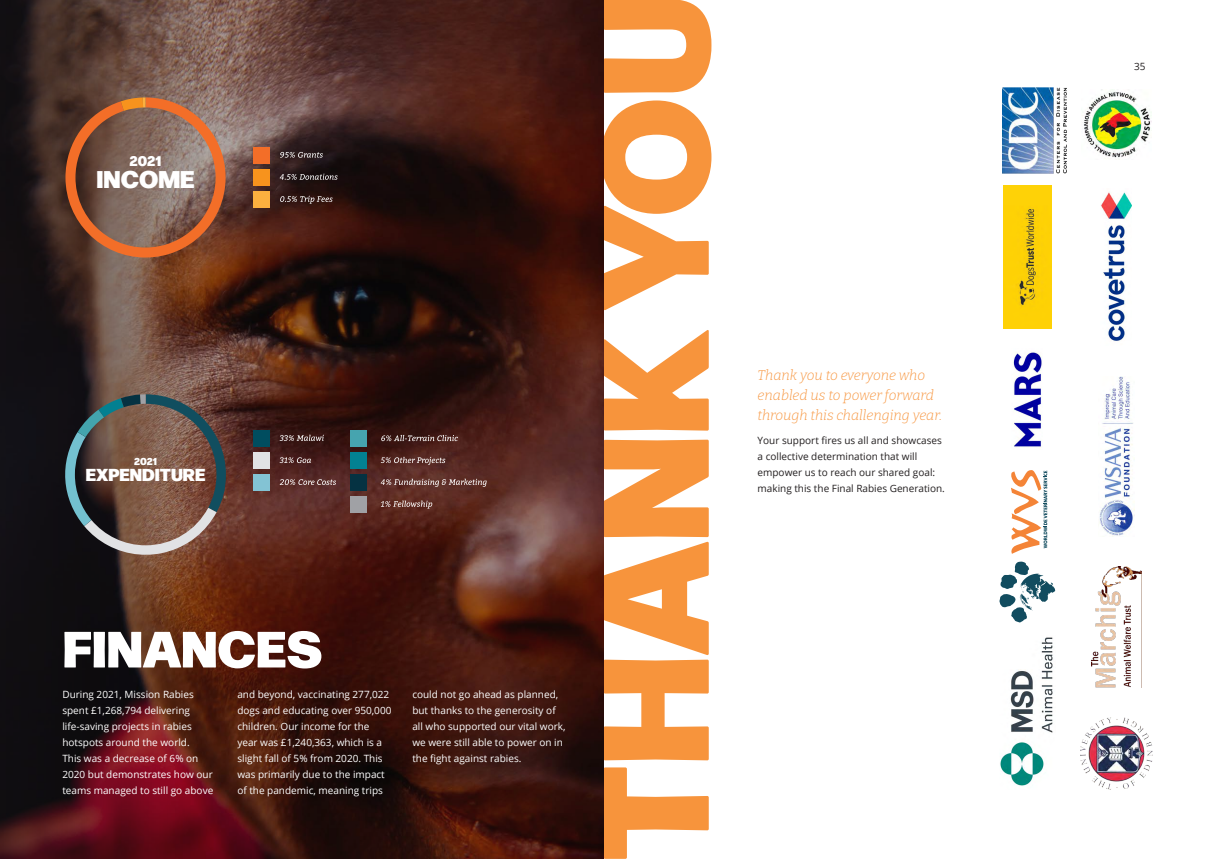
<style>
.page{position:relative;width:1208px;height:859px;background:#fff}
.page>*{position:absolute;margin:0;border:0;box-sizing:border-box;transform-origin:0 0}
.t1{font:900 150.1px "Forma DJR Deck";color:#f7943c}
.t2{font:900 50.9px "Forma DJR Deck";color:#fff}
.t3{font:900 24.2px "Forma DJR Deck";color:#fff}
.t4{font:900 17.3px "Forma DJR Deck";color:#fff}
.t5{font:italic 100 14px/20px "Bitter";color:#f7943c}
.t6{font:900 14px "Forma DJR Deck";color:#fff}
.t7{font:10px/16px "Open Sans";color:#fff}
.t8{font:10px/16px "Open Sans";color:#231f20}
.t9{font:900 10px "Forma DJR Deck";color:#fff}
</style>
<div class="page">
<img style="left:0;top:0;width:604px;height:859px">
<div style="left:253px;top:147px;width:17px;height:17px;background:#f36e28"></div>
<div style="left:253px;top:169px;width:17px;height:17px;background:#f7931d"></div>
<div style="left:253px;top:191px;width:17px;height:17px;background:#fbb03f"></div>
<svg style="left:280px;top:152px;width:43px;height:6px"></svg>
<svg style="left:280px;top:174px;width:57px;height:6px"></svg>
<svg style="left:280px;top:196px;width:52px;height:8px"></svg>
<svg style="left:65px;top:97px;width:161px;height:161px"></svg>
<div style="left:350px;top:452px;width:17px;height:17px;background:#038192"></div>
<svg style="left:381px;top:457px;width:64px;height:8px"></svg>
<div style="left:350px;top:474px;width:17px;height:17px;background:#053242"></div>
<svg style="left:381px;top:479px;width:106px;height:8px"></svg>
<div style="left:350px;top:496px;width:17px;height:17px;background:#a0a1a5"></div>
<svg style="left:381px;top:501px;width:51px;height:8px"></svg>
<div style="left:253px;top:430px;width:17px;height:17px;background:#004d5f"></div>
<svg style="left:279px;top:435px;width:45px;height:6px"></svg>
<div style="left:253px;top:452px;width:17px;height:17px;background:#e1e2e4"></div>
<img style="left:1101px;top:192px;width:31px;height:149px">
<svg style="left:279px;top:457px;width:32px;height:6px"></svg>
<svg style="left:59px;top:394px;width:167px;height:172px"></svg>
<div style="left:350px;top:430px;width:17px;height:17px;background:#46a4af"></div>
<svg style="left:381px;top:435px;width:77px;height:6px"></svg>
<div style="left:253px;top:475px;width:17px;height:16px;background:#83c3d4"></div>
<svg style="left:280px;top:479px;width:56px;height:6px"></svg>
<img style="left:1080px;top:717px;width:72px;height:72px">
<img style="left:1099px;top:377px;width:35px;height:159px">
<img style="left:1091px;top:566px;width:50px;height:121px">
<img style="left:1082px;top:89px;width:69px;height:69px">
<img style="left:1002px;top:88px;width:64px;height:85px">
<img style="left:1003px;top:185px;width:48px;height:144px">
<svg style="left:999px;top:562px;width:56px;height:61px"></svg>
<svg style="left:1011px;top:470px;width:36px;height:84px"></svg>
<img style="left:1013px;top:352px;width:29px;height:96px">
<img style="left:1000px;top:637px;width:53px;height:149px">
<p class="t6" style="left:130px;top:150px;width:33px">2021</p>
<p class="t3" style="left:96px;top:160px;width:100px">INCOME</p>
<p class="t9" style="left:134px;top:453px;width:24px">2021</p>
<p class="t4" style="left:86px;top:461px;width:121px">EXPENDITURE</p>
<p class="t2" style="left:63px;top:609px;width:261px">FINANCES</p>
<p class="t7" style="left:62px;top:686px;width:152px">During 2021, Mission Rabies spent £1,268,794 delivering life-saving projects in rabies hotspots around the world.<br>This was a decrease of 6% on<br>2020 but demonstrates how our teams managed to still go above</p>
<p class="t7" style="left:237px;top:686px;width:156px">and beyond, vaccinating 277,022 dogs and educating over 950,000 children. Our income for the year was £1,240,363, which is a slight fall of 5% from 2020. This was primarily due to the impact of the pandemic, meaning trips</p>
<p class="t7" style="left:412px;top:686px;width:155px">could not go ahead as planned, but thanks to the generosity of all who supported our vital work, we were still able to power on in the fight against rabies.</p>
<p class="t1" style="left:535px;top:861px;width:868px;rotate:-90deg">THANK YOU</p>
<p class="t5" style="left:757px;top:365px;width:186px">Thank you to everyone who enabled us to power forward through this challenging year.</p>
<p class="t8" style="left:757px;top:432px;width:189px">Your support fires us all and showcases a collective determination that will empower us to reach our shared goal: making this the Final Rabies Generation.</p>
<p class="t8" style="left:1134px;top:58px;width:13px">35</p>
</div>
